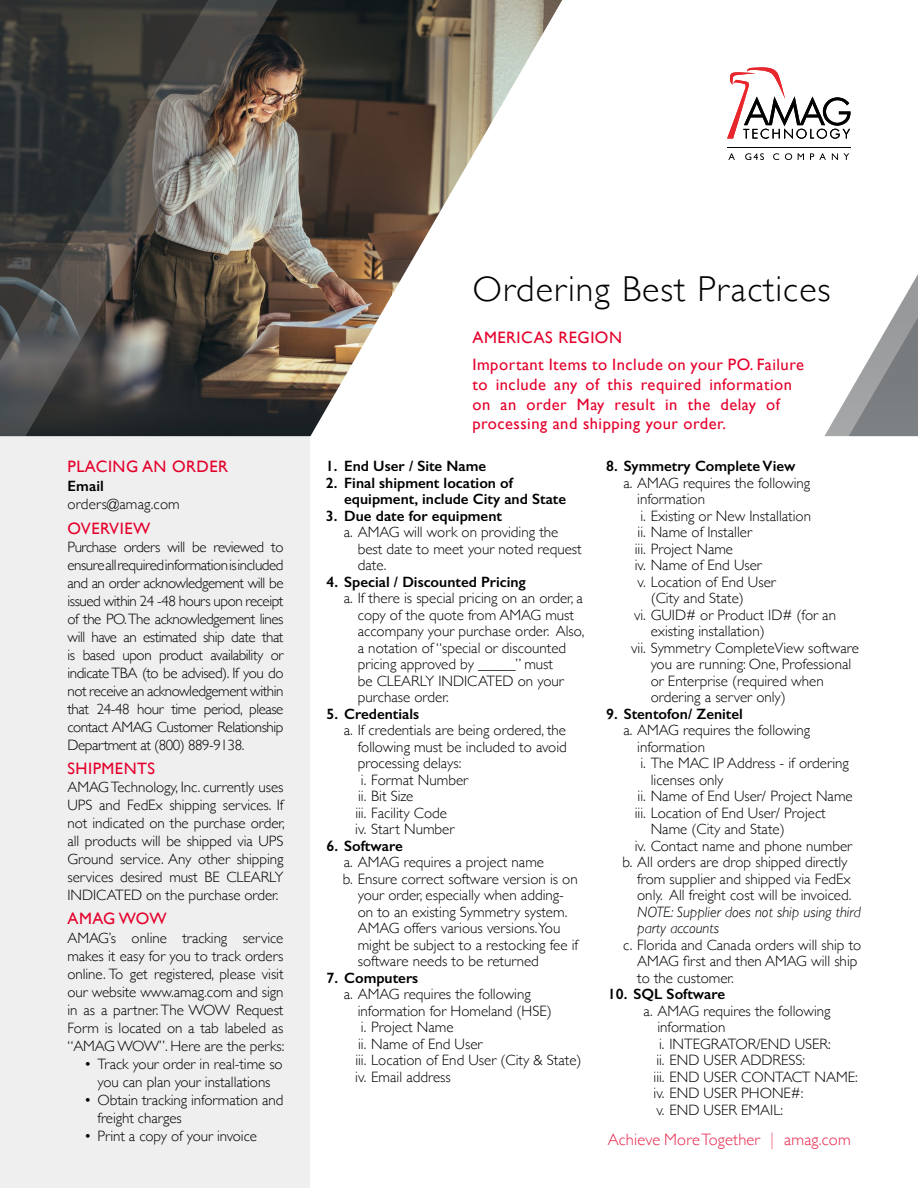
<style>
.page{position:relative;width:918px;height:1188px;background:#fff}
.page>*{position:absolute;margin:0;border:0;box-sizing:border-box;transform-origin:0 0}
.t1{font:300 36px "Gill Sans";letter-spacing:.03em;color:#000}
.t2{font:16.5px/19.8px "Gill Sans";letter-spacing:.03em;color:#e4002b}
.t3{font:300 16.5px "Gill Sans";letter-spacing:.01em;color:#e8264b}
.t4{font:300 15px/18px "Gill Sans";color:#000}
.t5{font:600 15px/16.5px "Gill Sans";color:#000}
.t6{font:italic 300 15px/16.5px "Gill Sans";color:#000}
</style>
<div class="page">
<div style="left:0;top:0;width:310px;height:1188px;background:#efeff0"></div>
<svg style="left:727px;top:67px;width:124px;height:72px"></svg>
<hr style="left:727px;top:147px;width:123px;height:1px;background:#000101">
<svg style="left:728px;top:153px;width:7px;height:7px"></svg>
<svg style="left:745px;top:153px;width:19px;height:7px"></svg>
<svg style="left:773px;top:153px;width:6px;height:7px"></svg>
<svg style="left:785px;top:153px;width:7px;height:7px"></svg>
<svg style="left:798px;top:153px;width:6px;height:7px"></svg>
<svg style="left:810px;top:153px;width:16px;height:7px"></svg>
<svg style="left:832px;top:153px;width:17px;height:7px"></svg>
<img style="left:285px;top:0;width:277px;height:436px">
<img style="left:0;top:0;width:285px;height:436px">
<svg style="left:0;top:0;width:216px;height:384px;background:#494845"></svg>
<svg style="left:824px;top:274px;width:94px;height:162px"></svg>
<p class="t2" style="left:68px;top:456px;width:162px">PLACING AN ORDER</p>
<p class="t5" style="left:68px;top:477px;width:38px">Email</p>
<p class="t4" style="left:68px;top:494px;width:114px">orders@amag.com</p>
<p class="t2" style="left:68px;top:518px;width:84px">OVERVIEW</p>
<p class="t4" style="left:68px;top:537px;width:218px;text-align:justify">Purchase orders will be reviewed to ensure all required information is included and an order acknowledgement will be issued within 24 -48 hours upon receipt of the PO. The acknowledgement lines will have an estimated ship date that is based upon product availability or indicate TBA (to be advised). If you do not receive an acknowledgement within that 24-48 hour time period, please contact AMAG Customer Relationship Department at (800) 889-9138.</p>
<p class="t2" style="left:68px;top:758px;width:89px">SHIPMENTS</p>
<p class="t4" style="left:68px;top:777px;width:219px;text-align:justify">AMAG Technology, Inc. currently uses UPS and FedEx shipping services. If not indicated on the purchase order, all products will be shipped via UPS Ground service. Any other shipping services desired must BE CLEARLY INDICATED on the purchase order.</p>
<p class="t2" style="left:68px;top:909px;width:101px">AMAG WOW</p>
<p class="t4" style="left:68px;top:928px;width:218px;text-align:justify">AMAG’s online tracking service makes it easy for you to track orders online. To get registered, please visit our website www.amag.com and sign in as a partner. The WOW Request Form is located on a tab labeled as “AMAG WOW”. Here are the perks:</p>
<p class="t4" style="left:84px;top:1054px;width:200px;text-align:center">• Track your order in real-time so you can plan your installations</p>
<p class="t4" style="left:98px;top:1090px;width:188px;text-indent:-13px">• Obtain tracking information and freight charges</p>
<p class="t4" style="left:84px;top:1126px;width:175px">• Print a copy of your invoice</p>
<h1 class="t1" style="left:472px;top:261px;width:359px">Ordering Best Practices</h1>
<p class="t2" style="left:472px;top:327px;width:151px">AMERICAS REGION</p>
<p class="t2" style="left:472px;top:354px;width:333px">Important Items to Include on your PO. Failure to include any of this required information on an order May result in the delay of processing and shipping your order.</p>
<p class="t5" style="left:326px;top:458px;width:162px">1. End User / Site Name</p>
<p class="t5" style="left:344px;top:474px;width:223px;text-indent:-18px">2. Final shipment location of equipment, include City and State</p>
<p class="t5" style="left:326px;top:507px;width:178px">3. Due date for equipment</p>
<p class="t4" style="left:358px;top:523px;width:226px;line-height:16.5px;text-indent:-14px">a. AMAG will work on providing the best date to meet your noted request date.</p>
<p class="t5" style="left:327px;top:573px;width:201px">4. Special / Discounted Pricing</p>
<p class="t4" style="left:358px;top:589px;width:228px;line-height:16.5px;text-indent:-14px">a. If there is special pricing on an order, a copy of the quote from AMAG must accompany your purchase order. Also, a notation of “special or discounted pricing approved by _____” must<br>be CLEARLY INDICATED on your purchase order.</p>
<p class="t5" style="left:327px;top:705px;width:94px">5. Credentials</p>
<p class="t4" style="left:344px;top:720px;width:224px">a. If credentials are being ordered, the</p>
<p class="t4" style="left:358px;top:737px;width:211px">following must be included to avoid</p>
<p class="t4" style="left:358px;top:753px;width:105px">processing delays:</p>
<p class="t4" style="left:361px;top:770px;width:109px">i. Format Number</p>
<p class="t4" style="left:358px;top:786px;width:57px">ii. Bit Size</p>
<p class="t4" style="left:355px;top:803px;width:93px">iii. Facility Code</p>
<p class="t4" style="left:355px;top:819px;width:101px">iv. Start Number</p>
<p class="t5" style="left:327px;top:837px;width:78px">6. Software</p>
<p class="t4" style="left:344px;top:852px;width:202px">a. AMAG requires a project name</p>
<p class="t4" style="left:343px;top:869px;width:236px">b. Ensure correct software version is on</p>
<p class="t4" style="left:358px;top:885px;width:208px">your order, especially when adding-</p>
<p class="t4" style="left:358px;top:902px;width:211px">on to an existing Symmetry system.</p>
<p class="t4" style="left:358px;top:918px;width:204px">AMAG offers various versions.You</p>
<p class="t4" style="left:358px;top:935px;width:222px">might be subject to a restocking fee if</p>
<p class="t4" style="left:358px;top:951px;width:183px">software needs to be returned</p>
<p class="t5" style="left:327px;top:969px;width:93px">7. Computers</p>
<p class="t4" style="left:344px;top:984px;width:188px">a. AMAG requires the following</p>
<p class="t4" style="left:358px;top:1001px;width:196px">information for Homeland (HSE)</p>
<p class="t4" style="left:361px;top:1017px;width:94px">i. Project Name</p>
<p class="t4" style="left:358px;top:1034px;width:126px">ii. Name of End User</p>
<p class="t4" style="left:355px;top:1050px;width:228px">iii. Location of End User (City &amp; State)</p>
<p class="t4" style="left:355px;top:1067px;width:97px">iv. Email address</p>
<p class="t5" style="left:606px;top:458px;width:191px">8. Symmetry Complete View</p>
<p class="t4" style="left:623px;top:473px;width:188px">a. AMAG requires the following</p>
<p class="t4" style="left:637px;top:489px;width:69px">information</p>
<p class="t4" style="left:640px;top:506px;width:172px">i. Existing or New Installation</p>
<p class="t4" style="left:638px;top:522px;width:116px">ii. Name of Installer</p>
<p class="t4" style="left:635px;top:539px;width:100px">iii. Project Name</p>
<p class="t4" style="left:635px;top:555px;width:129px">iv. Name of End User</p>
<p class="t4" style="left:638px;top:572px;width:140px">v. Location of End User</p>
<p class="t4" style="left:651px;top:588px;width:95px">(City and State)</p>
<p class="t4" style="left:634px;top:605px;width:204px">vi. GUID# or Product ID# (for an</p>
<p class="t4" style="left:651px;top:621px;width:116px">existing installation)</p>
<p class="t4" style="left:631px;top:638px;width:229px">vii. Symmetry CompleteView software</p>
<p class="t4" style="left:651px;top:654px;width:202px">you are running: One, Professional</p>
<p class="t4" style="left:651px;top:671px;width:175px">or Enterprise (required when</p>
<p class="t4" style="left:651px;top:687px;width:137px">ordering a server only)</p>
<p class="t5" style="left:606px;top:705px;width:138px">9. Stentofon/ Zenitel</p>
<p class="t4" style="left:623px;top:720px;width:188px">a. AMAG requires the following</p>
<p class="t4" style="left:637px;top:737px;width:69px">information</p>
<p class="t4" style="left:640px;top:753px;width:210px">i. The MAC IP Address - if ordering</p>
<p class="t4" style="left:651px;top:770px;width:74px">licenses only</p>
<p class="t4" style="left:638px;top:786px;width:217px">ii. Name of End User/ Project Name</p>
<p class="t4" style="left:635px;top:803px;width:193px">iii. Location of End User/ Project</p>
<p class="t4" style="left:651px;top:819px;width:136px">Name (City and State)</p>
<p class="t4" style="left:635px;top:836px;width:219px">iv. Contact name and phone number</p>
<p class="t4" style="left:622px;top:852px;width:227px">b. All orders are drop shipped directly</p>
<p class="t4" style="left:637px;top:869px;width:215px">from supplier and shipped via FedEx</p>
<p class="t4" style="left:637px;top:885px;width:216px">only. All freight cost will be invoiced.</p>
<p class="t6" style="left:637px;top:903px;width:225px">NOTE: Supplier does not ship using third party accounts</p>
<p class="t4" style="left:637px;top:936px;width:226px;line-height:16.5px;text-indent:-14px">c. Florida and Canada orders will ship to<br>AMAG first and then AMAG will ship to the customer.</p>
<p class="t5" style="left:608px;top:986px;width:119px">10. SQL Software</p>
<p class="t4" style="left:644px;top:1001px;width:188px">a. AMAG requires the following</p>
<p class="t4" style="left:657px;top:1017px;width:69px">information</p>
<p class="t4" style="left:659px;top:1034px;width:173px">i. INTEGRATOR/END USER:</p>
<p class="t4" style="left:656px;top:1050px;width:150px">ii. END USER ADDRESS:</p>
<p class="t4" style="left:654px;top:1067px;width:206px">iii. END USER CONTACT NAME:</p>
<p class="t4" style="left:654px;top:1083px;width:151px">iv. END USER PHONE#:</p>
<p class="t4" style="left:656px;top:1100px;width:128px">v. END USER EMAIL:</p>
<p class="t3" style="left:608px;top:1127px;width:245px">Achieve More Together ︱ amag.com</p>
</div>
